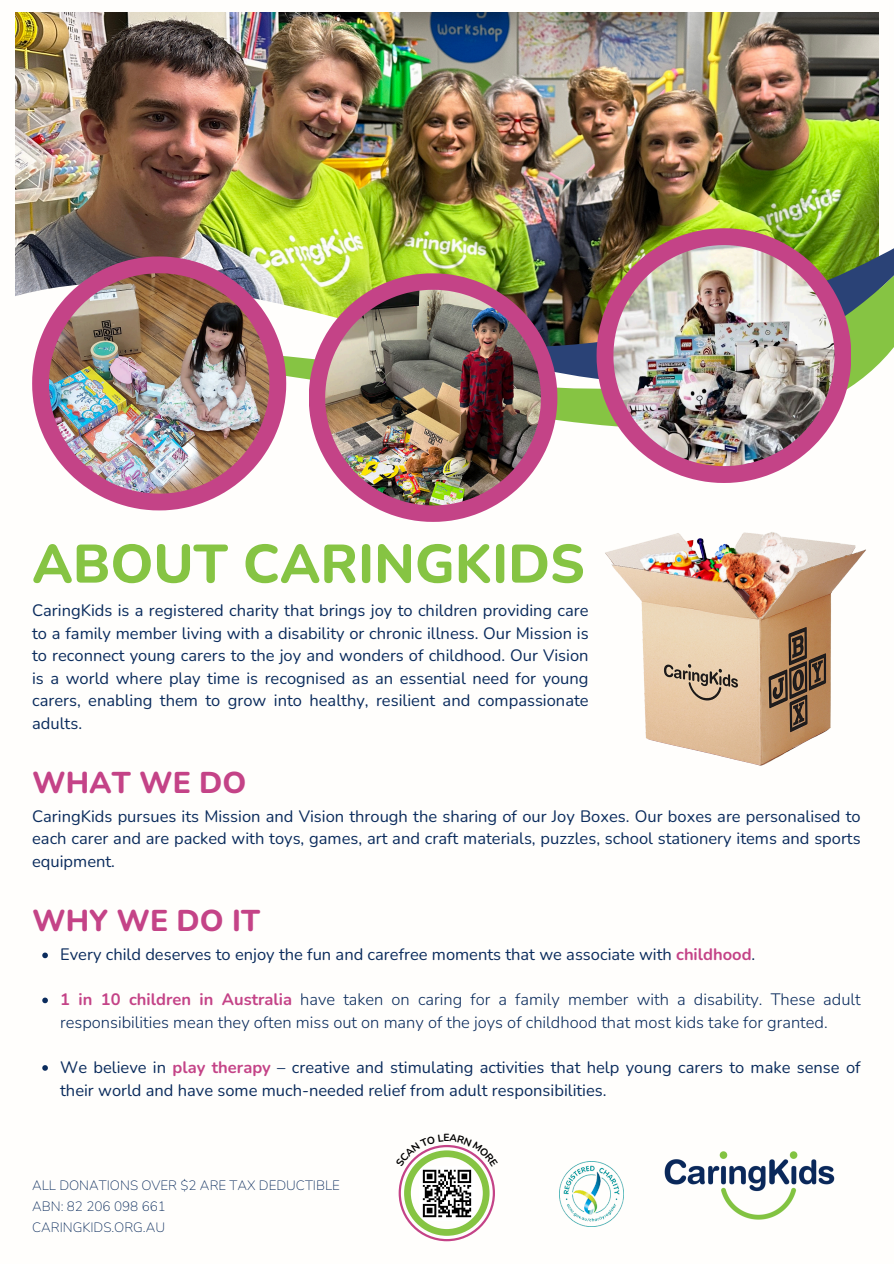
<style>
.page{position:relative;width:894px;height:1264px;background:#fff}
.page>*{position:absolute;margin:0;border:0;box-sizing:border-box;transform-origin:0 0}
.t1{font:800 54px "Nunito";color:#86c443}
.t2{font:800 30px "Nunito";color:#c44387}
.t3{font:16.5px/22.5px "Nunito";color:#0b2c5d;text-align:justify}
.t4{font:300 16.5px/22.5px "Nunito";color:#0b2c5d}
.t5{font:200 13.5px "Nunito";color:#0b2c5d}
.t6{font:700 10.2px "Nunito";color:#000}
.s1{font-weight:700;color:#c44387}
</style>
<div class="page">
<img style="left:15px;top:15px;width:864px;height:281px">
<img style="left:93px;top:231px;width:800px;height:280px">
<img style="left:596px;top:228px;width:255px;height:255px">
<img style="left:613px;top:245px;width:221px;height:221px">
<img style="left:308px;top:273px;width:249px;height:249px">
<img style="left:325px;top:290px;width:215px;height:215px">
<svg style="left:32px;top:256px;width:254px;height:254px"></svg>
<img style="left:49px;top:273px;width:220px;height:220px">
<img style="left:664px;top:1151px;width:171px;height:69px">
<img style="left:559px;top:1161px;width:64px;height:64px">
<img style="left:605px;top:532px;width:261px;height:234px">
<svg style="left:42px;top:952px;width:6px;height:6px"></svg>
<svg style="left:42px;top:997px;width:6px;height:6px"></svg>
<svg style="left:42px;top:1065px;width:6px;height:5px"></svg>
<svg style="left:398px;top:1145px;width:97px;height:96px"></svg>
<h3 class="t1" style="left:32px;top:528px;width:554px">ABOUT CARINGKIDS</h3>
<h2 class="t3" style="left:32px;top:599px;width:558px">CaringKids is a registered charity that brings joy to children providing care to a family member living with a disability or chronic illness. Our Mission is to reconnect young carers to the joy and wonders of childhood. Our Vision is a world where play time is recognised as an essential need for young carers, enabling them to grow into healthy, resilient and compassionate adults.</h2>
<p class="t2" style="left:32px;top:762px;width:216px">WHAT WE DO</p>
<p class="t3" style="left:32px;top:805px;width:829px">CaringKids pursues its Mission and Vision through the sharing of our Joy Boxes. Our boxes are personalised to each carer and are packed with toys, games, art and craft materials, puzzles, school stationery items and sports equipment.</p>
<p class="t2" style="left:32px;top:901px;width:229px">WHY WE DO IT</p>
<h4 class="t3" style="left:60px;top:943px;width:696px">Every child deserves to enjoy the fun and carefree moments that we associate with <span class="s1">childhood</span>.</h4>
<h4 class="t4" style="left:60px;top:988px;width:801px"><span class="s1">1 in 10 children in Australia</span> have taken on caring for a family member with a disability. These adult responsibilities mean they often miss out on many of the joys of childhood that most kids take for granted.</h4>
<h4 class="t3" style="left:60px;top:1056px;width:801px">We believe in <span class="s1">play therapy</span> – creative and stimulating activities that help young carers to make sense of their world and have some much-needed relief from adult responsibilities.</h4>
<h3 class="t5" style="left:32px;top:1176px;width:309px">ALL DONATIONS OVER $2 ARE TAX DEDUCTIBLE</h3>
<h2 class="t5" style="left:32px;top:1218px;width:134px">CARINGKIDS.ORG.AU</h2>
<p class="t5" style="left:32px;top:1197px;width:135px">ABN: 82 206 098 661</p>
<p class="t6" style="left:443px;top:1130px;width:8px">E</p>
</div>
